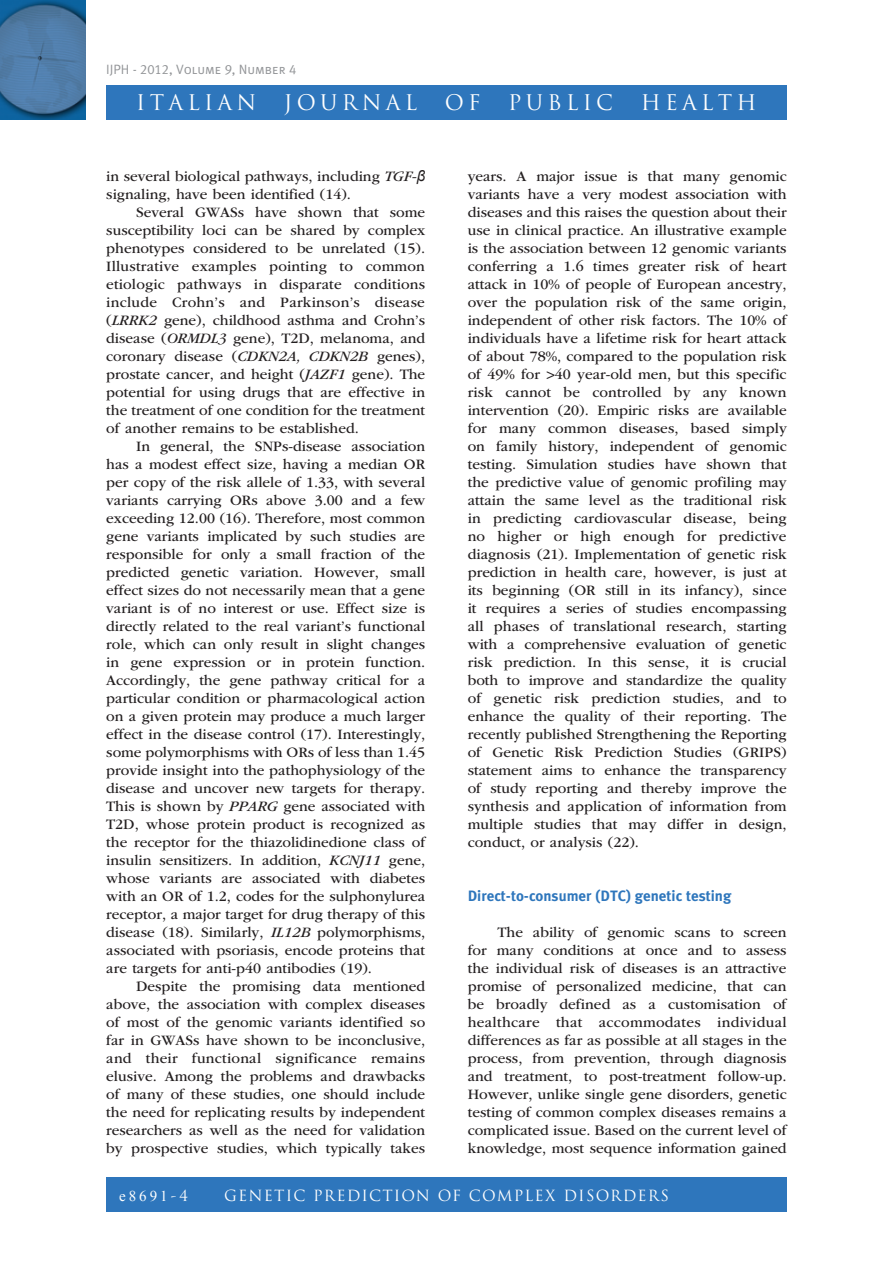
<style>
.page{position:relative;width:893px;height:1263px;background:#fff}
.page>*{position:absolute;margin:0;border:0;box-sizing:border-box;transform-origin:0 0}
.t1{font:21px "Trajan Pro";letter-spacing:.2em;color:#fff}
.t2{font:15px/18px "ITC Garamond Std";color:#231f20;text-align:justify}
.t3{font:700 15px "Meta Plus";color:#2e76bc}
.t4{font:15px "Trajan Pro";letter-spacing:.075em;color:#fff}
.t5{font:15px "Times New Roman";letter-spacing:.2em;color:#fff}
.t6{font:13.5px "Meta Plus Normal Caps";color:#939598}
.s1{font-style:italic}
.s2{font-family:"Arial";font-style:italic}
.s3{font-family:"Trajan Pro"}
</style>
<div class="page">
<div style="left:106px;top:85px;width:681px;height:34px;background:#2e76bc"></div>
<div style="left:106px;top:1178px;width:681px;height:34px;background:#2e76bc"></div>
<img style="left:0;top:0;width:85px;height:119px">
<p class="t6" style="left:106px;top:62px;width:192px">IJPH - 2012, Volume 9, Number 4</p>
<h1 class="t1" style="left:136px;top:89px;width:121px">ITALIAN</h1>
<h1 class="t1" style="left:284px;top:89px;width:135px">JOURNAL</h1>
<h1 class="t1" style="left:445px;top:89px;width:37px">OF</h1>
<h1 class="t1" style="left:508px;top:89px;width:106px">PUBLIC</h1>
<h1 class="t1" style="left:641px;top:89px;width:117px">HEALTH</h1>
<p class="t2" style="left:106px;top:167px;width:320px">in several biological pathways, including <span class="s1">TGF-</span><span class="s2">β </span>signaling, have been identified (14).</p>
<p class="t2" style="left:106px;top:203px;width:320px;text-indent:30px">Several GWASs have shown that some susceptibility loci can be shared by complex phenotypes considered to be unrelated (15).<br>Illustrative examples pointing to common etiologic pathways in disparate conditions include Crohn’s and Parkinson’s disease (<span class="s1">LRRK2</span> gene), childhood asthma and Crohn’s disease (<span class="s1">ORMDL3</span> gene), T2D, melanoma, and coronary disease (<span class="s1">CDKN2A, CDKN2B</span> genes), prostate cancer, and height (<span class="s1">JAZF1</span> gene). The potential for using drugs that are effective in the treatment of one condition for the treatment of another remains to be established.</p>
<p class="t2" style="left:106px;top:437px;width:320px;text-indent:30px">In general, the SNPs-disease association has a modest effect size, having a median OR per copy of the risk allele of 1.33, with several variants carrying ORs above 3.00 and a few exceeding 12.00 (16). Therefore, most common gene variants implicated by such studies are responsible for only a small fraction of the predicted genetic variation. However, small effect sizes do not necessarily mean that a gene variant is of no interest or use. Effect size is directly related to the real variant’s functional role, which can only result in slight changes in gene expression or in protein function.<br>Accordingly, the gene pathway critical for a particular condition or pharmacological action on a given protein may produce a much larger effect in the disease control (17). Interestingly, some polymorphisms with ORs of less than 1.45 provide insight into the pathophysiology of the disease and uncover new targets for therapy.<br>This is shown by <span class="s1">PPARG</span> gene associated with T2D, whose protein product is recognized as the receptor for the thiazolidinedione class of insulin sensitizers. In addition, <span class="s1">KCNJ11</span> gene, whose variants are associated with diabetes with an OR of 1.2, codes for the sulphonylurea receptor, a major target for drug therapy of this disease (18). Similarly, <span class="s1">IL12B</span> polymorphisms, associated with psoriasis, encode proteins that are targets for anti-p40 antibodies (19).</p>
<p class="t2" style="left:106px;top:977px;width:320px;text-indent:30px">Despite the promising data mentioned above, the association with complex diseases of most of the genomic variants identified so far in GWASs have shown to be inconclusive, and their functional significance remains elusive. Among the problems and drawbacks of many of these studies, one should include the need for replicating results by independent researchers as well as the need for validation by prospective studies, which typically takes</p>
<p class="t2" style="left:468px;top:167px;width:320px">years. A major issue is that many genomic variants have a very modest association with diseases and this raises the question about their use in clinical practice. An illustrative example is the association between 12 genomic variants conferring a 1.6 times greater risk of heart attack in 10% of people of European ancestry, over the population risk of the same origin, independent of other risk factors. The 10% of individuals have a lifetime risk for heart attack of about 78%, compared to the population risk of 49% for &gt;40 year-old men, but this specific risk cannot be controlled by any known intervention (20). Empiric risks are available for many common diseases, based simply on family history, independent of genomic testing. Simulation studies have shown that the predictive value of genomic profiling may attain the same level as the traditional risk in predicting cardiovascular disease, being no higher or high enough for predictive diagnosis (21). Implementation of genetic risk prediction in health care, however, is just at its beginning (OR still in its infancy), since it requires a series of studies encompassing all phases of translational research, starting with a comprehensive evaluation of genetic risk prediction. In this sense, it is crucial both to improve and standardize the quality of genetic risk prediction studies, and to enhance the quality of their reporting. The recently published Strengthening the Reporting of Genetic Risk Prediction Studies (GRIPS) statement aims to enhance the transparency of study reporting and thereby improve the synthesis and application of information from multiple studies that may differ in design, conduct, or analysis (22).</p>
<p class="t3" style="left:468px;top:887px;width:265px">Direct-to-consumer (DTC) genetic testing</p>
<p class="t2" style="left:468px;top:923px;width:321px;text-indent:30px">The ability of genomic scans to screen for many conditions at once and to assess the individual risk of diseases is an attractive promise of personalized medicine, that can be broadly defined as a customisation of healthcare that accommodates individual differences as far as possible at all stages in the process, from prevention, through diagnosis and treatment, to post-treatment follow-up.<br>However, unlike single gene disorders, genetic testing of common complex diseases remains a complicated issue. Based on the current level of knowledge, most sequence information gained</p>
<p class="t5" style="left:119px;top:1185px;width:71px">e8691<span class="s3">-4</span></p>
<p class="t4" style="left:224px;top:1185px;width:26px">GENETIC</p>
<p class="t4" style="left:313px;top:1185px;width:11px">PRE</p>
<p class="t4" style="left:347px;top:1185px;width:27px">DICTION</p>
<p class="t4" style="left:438px;top:1185px;width:12px">OF</p>
<p class="t4" style="left:469px;top:1185px;width:55px">COMPLE</p>
<p class="t4" style="left:545px;top:1185px;width:125px">X DISORDERS</p>
</div>
